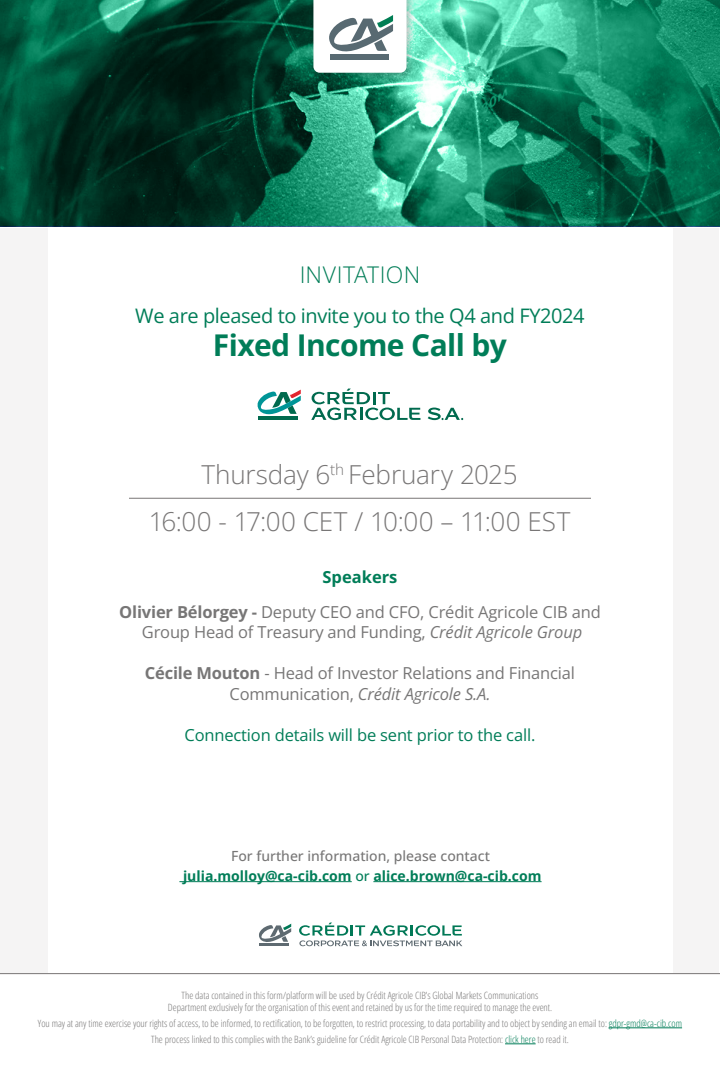
<style>
.page{position:relative;width:720px;height:1067px;background:#fff}
.page>*{position:absolute;margin:0;border:0;box-sizing:border-box;transform-origin:0 0}
.t1{font:700 30px "Open Sans";letter-spacing:-.02em;color:#007d58}
.t2{font:300 26.1px/47.5px "Open Sans";letter-spacing:-.01em;color:#787676;text-align:center}
.t3{font:300 23px "Open Sans";letter-spacing:.01em;color:#007d57}
.t4{font:20px "Open Sans";letter-spacing:-.02em;color:#007d58}
.t5{font:16.5px/34.1px "Open Sans";letter-spacing:-.01em;color:#777676;text-align:center}
.t6{font:16.5px "Open Sans";letter-spacing:-.01em;color:#007d58}
.t7{font:700 14px/20px "Open Sans";color:#007d58;text-align:center}
.t8{font:300 10px/12px "Open Sans Condensed";color:#777676;text-align:center}
.s1{font-weight:700;color:#007d58}
.s2{font-weight:700}
.s3{font-style:italic}
.s4{font-weight:500;color:#777676}
.s5{font-weight:500}
.s6{color:#007d57}
</style>
<div class="page">
<div style="left:0;top:228px;width:719px;height:746px;background:#f5f4f4"></div>
<div style="left:48px;top:64px;width:624px;height:1003px;background:#fff"></div>
<hr style="left:258px;top:416px;width:40px;height:4px;background:#006a4e">
<svg style="left:257px;top:390px;width:44px;height:25px"></svg>
<svg style="left:311px;top:389px;width:109px;height:31px"></svg>
<svg style="left:428px;top:408px;width:35px;height:12px"></svg>
<hr style="left:129px;top:498px;width:462px;height:1px;background:#787575">
<hr style="left:0;top:973px;width:720px;height:1px;background:#787575">
<hr style="left:609px;top:1028px;width:73px;height:1px;background:#007d57">
<hr style="left:505px;top:1044px;width:31px;height:1px;background:#007d57">
<svg style="left:299px;top:923px;width:163px;height:23px"></svg>
<hr style="left:259px;top:944px;width:30px;height:2px;background:#5e6a71">
<svg style="left:259px;top:924px;width:32px;height:20px"></svg>
<svg style="left:0;top:0;width:720px;height:226px;background:#156d53"></svg>
<img style="left:306px;top:0;width:113px;height:85px">
<svg style="left:313px;top:0;width:94px;height:73px"></svg>
<hr style="left:179px;top:881px;width:173px;height:1px;background:#007d58">
<hr style="left:373px;top:881px;width:169px;height:1px;background:#007d58">
<h3 class="t3" style="left:300px;top:258px;width:122px">INVITATION</h3>
<h3 class="t4" style="left:135px;top:302px;width:451px">We are pleased to invite you to the Q4 and FY2024</h3>
<h1 class="t1" style="left:213px;top:325px;width:296px">Fixed Income Call by</h1>
<h2 class="t2" style="left:149px;top:450px;width:423px">Thursday 6<sup>th</sup> February 2025<br>16:00 - 17:00 CET / 10:00 – 11:00 EST</h2>
<h3 class="t5" style="left:119px;top:560px;width:483px"><span class="s1">Speakers<br></span><span class="s2">Olivier Bélorgey -</span> Deputy CEO and CFO, Crédit Agricole CIB and</h3>
<h3 class="t5" style="left:142px;top:615px;width:442px">Group Head of Treasury and Funding, <span class="s3">Crédit Agricole Group</span></h3>
<h3 class="t5" style="left:145px;top:662px;width:432px;line-height:20.9px"><span class="s2">Cécile Mouton</span> - Head of Investor Relations and Financial<br>Communication, <span class="s3">Crédit Agricole S.A.</span></h3>
<h3 class="t6" style="left:185px;top:724px;width:352px">Connection details will be sent prior to the call.</h3>
<h3 class="t7" style="left:183px;top:846px;width:360px"><span class="s4">For further information, please contact </span>julia.molloy@ca-cib.com <span class="s5">or</span> alice.brown@ca-cib.com</h3>
<p class="t8" style="left:168px;top:989px;width:386px">The data contained in this form/platform will be used by Crédit Agricole CIB’s Global Markets Communications<br>Department exclusively for the organisation of this event and retained by us for the time required to manage the event.</p>
<p class="t8" style="left:38px;top:1015px;width:646px;line-height:16px">You may at any time exercise your rights of access, to be informed, to rectification, to be forgotten, to restrict processing, to data portability and to object by sending an email to: <span class="s6">gdpr-gmd@ca-cib.com<br></span>The process linked to this complies with the Bank’s guideline for Crédit Agricole CIB Personal Data Protection: <span class="s6">click here</span> to read it.</p>
</div>
